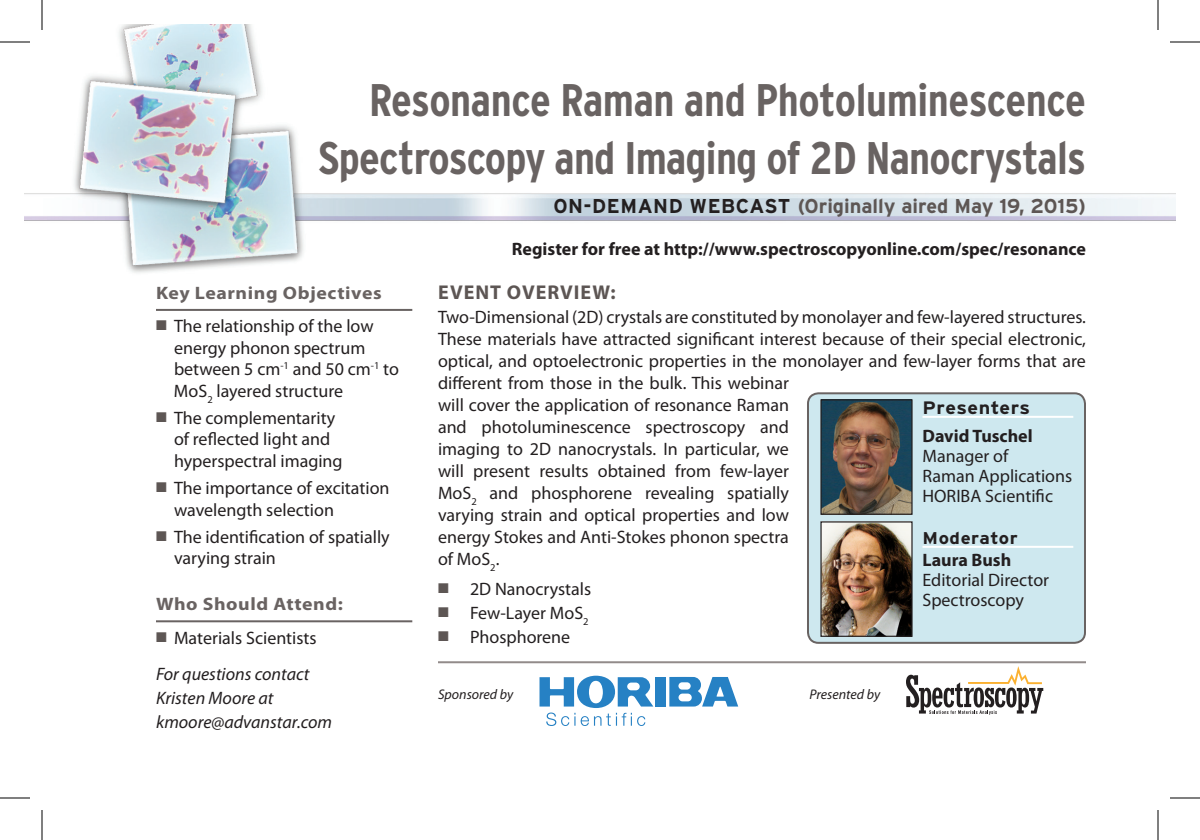
<style>
.page{position:relative;width:1200px;height:840px;background:#fff}
.page>*{position:absolute;margin:0;border:0;box-sizing:border-box;transform-origin:0 0}
.t1{font:700 condensed 45.6px/58px "Interstate";letter-spacing:-.015em;color:#696362;text-align:right}
.t2{font:700 20px "Interstate";color:#5d5654}
.t3{font:700 20px "Myriad Pro";letter-spacing:.05em;color:#5d5654}
.t4{font:18px/22px "Myriad Pro";color:#231f20}
.t5{font:700 18px "Myriad Pro";color:#231f20}
.t6{font:italic 18px/24px "Myriad Pro";color:#231f20}
.t7{font:700 18px "Myriad Pro";letter-spacing:.03em;color:#696362;scale:1.1 1}
.t8{font:700 18px "Interstate";letter-spacing:.02em;color:#231f20;scale:1.1 1}
.t9{font:700 17px "Interstate";letter-spacing:.03em;color:#231f20;scale:1.1 1}
.t10{font:italic 14px "Myriad Pro";color:#231f20}
.s1{color:#231f20}
.s2{color:#5d5654}
</style>
<div class="page">
<img style="left:24px;top:24px;width:1152px;height:249px">
<hr style="left:156px;top:309px;width:256px;height:2px;background:#696362">
<hr style="left:156px;top:620px;width:256px;height:2px;background:#696362">
<div style="left:808px;top:393px;width:277px;height:250px;background:#cee8ef;border-radius:11px"></div>
<div style="left:807px;top:392px;width:279px;height:252px;border:2px solid #696362;border-radius:11px"></div>
<img style="left:822px;top:401px;width:89px;height:112px">
<div style="left:820px;top:399px;width:93px;height:116px;border:1px solid #231f20"></div>
<img style="left:822px;top:523px;width:89px;height:112px">
<div style="left:820px;top:521px;width:93px;height:116px;border:1px solid #231f20"></div>
<hr style="left:923px;top:416px;width:150px;height:2px;background:#fff">
<hr style="left:923px;top:546px;width:150px;height:2px;background:#fff">
<div style="left:655px;top:677px;width:10px;height:30px;background:#2681c4"></div>
<svg style="left:669px;top:677px;width:69px;height:30px"></svg>
<svg style="left:540px;top:676px;width:113px;height:50px"></svg>
<svg style="left:906px;top:666px;width:137px;height:49px"></svg>
<hr style="left:438px;top:661px;width:648px;height:2px;background:#928b8a">
<hr style="left:0;top:41px;width:30px;height:2px;background:#fff">
<hr style="left:1170px;top:41px;width:30px;height:2px;background:#fff">
<hr style="left:41px;top:0;width:2px;height:30px;background:#fff">
<hr style="left:1157px;top:0;width:2px;height:30px;background:#fff">
<hr style="left:0;top:42px;width:30px;height:1px;background:#000">
<hr style="left:1170px;top:42px;width:30px;height:1px;background:#000">
<hr style="left:0;top:798px;width:30px;height:1px;background:#000">
<hr style="left:1170px;top:798px;width:30px;height:1px;background:#000">
<hr style="left:42px;top:0;width:1px;height:30px;background:#000">
<hr style="left:42px;top:810px;width:1px;height:30px;background:#000">
<hr style="left:1158px;top:0;width:1px;height:30px;background:#000">
<hr style="left:1158px;top:810px;width:1px;height:30px;background:#000">
<h1 class="t1" style="left:318px;top:71px;width:769px">Resonance Raman and Photoluminescence<br>Spectroscopy and Imaging of 2D Nanocrystals</h1>
<p class="t2" style="left:553px;top:195px;width:534px"><span class="s1">ON-DEMAND WEBCAST</span> (Originally aired May 19, 2015)</p>
<p class="t7" style="left:156px;top:281px;width:207px">Key Learning Objectives</p>
<p class="t4" style="left:174px;top:315px;width:226px;line-height:21.4px;text-indent:-18px"><span class="s2">■</span> The relationship of the low energy phonon spectrum between 5 cm<sup>-1</sup> and 50 cm<sup>-1</sup> to<br>MoS<sub>2</sub> layered structure</p>
<p class="t4" style="left:174px;top:407px;width:170px;line-height:21.4px;text-indent:-18px"><span class="s2">■</span> The complementarity of reflected light and hyperspectral imaging</p>
<p class="t4" style="left:174px;top:477px;width:217px;line-height:21.4px;text-indent:-18px"><span class="s2">■</span> The importance of excitation wavelength selection</p>
<p class="t4" style="left:174px;top:526px;width:217px;line-height:21.4px;text-indent:-18px"><span class="s2">■</span> The identification of spatially varying strain</p>
<p class="t7" style="left:156px;top:593px;width:172px">Who Should Attend:</p>
<p class="t4" style="left:156px;top:626px;width:162px"><span class="s2">■</span> Materials Scientists</p>
<p class="t6" style="left:156px;top:661px;width:178px">For questions contact<br>Kristen Moore at kmoore@advanstar.com</p>
<p class="t5" style="left:512px;top:237px;width:576px">Register for free at http://www.spectroscopyonline.com/spec/resonance</p>
<p class="t3" style="left:438px;top:279px;width:179px">EVENT OVERVIEW:</p>
<p class="t4" style="left:438px;top:306px;width:650px">Two-Dimensional (2D) crystals are constituted by monolayer and few-layered structures.<br>These materials have attracted significant interest because of their special electronic, optical, and optoelectronic properties in the monolayer and few-layer forms that are different from those in the bulk. This webinar<br>will cover the application of resonance Raman<br>and photoluminescence spectroscopy and<br>imaging to 2D nanocrystals. In particular, we<br>will present results obtained from few-layer<br>MoS<sub>2</sub> and phosphorene revealing spatially<br>varying strain and optical properties and low<br>energy Stokes and Anti-Stokes phonon spectra<br>of MoS<sub>2</sub>.</p>
<p class="t4" style="left:438px;top:578px;width:155px"><span class="s2">■</span> 2D Nanocrystals</p>
<p class="t4" style="left:438px;top:602px;width:152px"><span class="s2">■</span> Few-Layer MoS<sub>2</sub></p>
<p class="t4" style="left:438px;top:626px;width:134px"><span class="s2">■</span> Phosphorene</p>
<p class="t8" style="left:923px;top:397px;width:99px">Presenters</p>
<p class="t5" style="left:923px;top:424px;width:112px">David Tuschel</p>
<p class="t4" style="left:923px;top:446px;width:151px;line-height:20px">Manager of<br>Raman Applications<br>HORIBA Scientific</p>
<p class="t9" style="left:923px;top:528px;width:88px">Moderator</p>
<p class="t5" style="left:923px;top:548px;width:90px">Laura Bush</p>
<p class="t4" style="left:923px;top:570px;width:128px;line-height:20px">Editorial Director<br>Spectroscopy</p>
<p class="t10" style="left:438px;top:686px;width:77px">Sponsored by</p>
<p class="t10" style="left:810px;top:686px;width:72px">Presented by</p>
</div>
